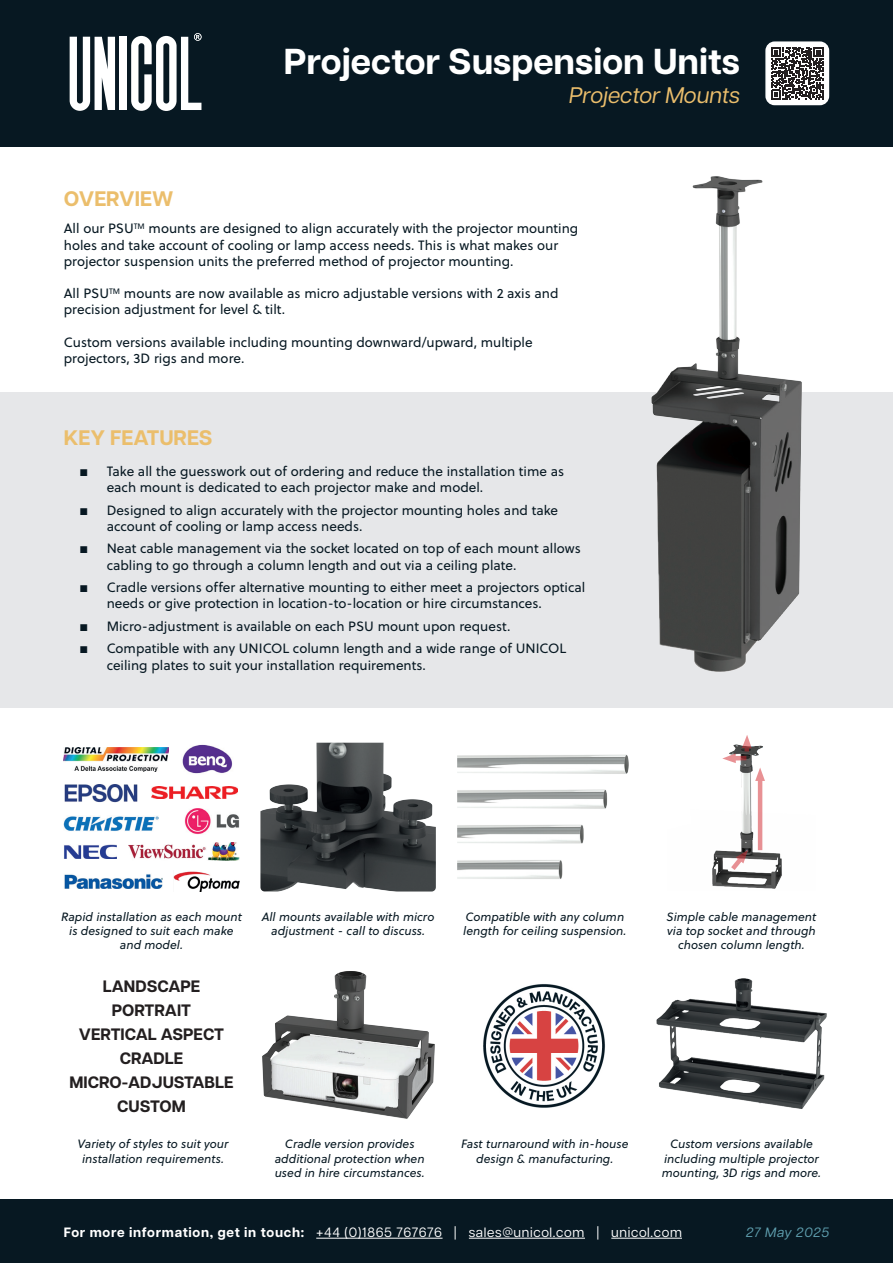
<style>
.page{position:relative;width:893px;height:1263px;background:#fff}
.page>*{position:absolute;margin:0;border:0;box-sizing:border-box;transform-origin:0 0}
.t1{font:700 36px "Articulat CF";color:#fff}
.t2{font:italic 22.5px "Articulat CF";color:#ebbe6c}
.t3{font:700 21px "Articulat CF";color:#ebbe6c}
.t4{font:700 16.5px/24px "Articulat CF";color:#231f20;text-align:center}
.t5{font:13.5px/16.2px "Soleil";color:#071822}
.t6{font:13.5px "Articulat CF";letter-spacing:.05em;color:#fff}
.t7{font:italic 13.5px "Articulat CF";letter-spacing:.05em;color:#5f9faf}
.t8{font:italic 12px/14.4px "Soleil";color:#071822;text-align:center}
.s1{font-weight:700}
</style>
<div class="page">
<div style="left:0;top:0;width:893px;height:147px;background:#071822"></div>
<div style="left:0;top:1199px;width:893px;height:64px;background:#071822"></div>
<svg style="left:131px;top:33px;width:70px;height:78px"></svg>
<div style="left:119px;top:37px;width:8px;height:73px;background:#fff"></div>
<svg style="left:70px;top:37px;width:45px;height:74px"></svg>
<hr style="left:316px;top:1238px;width:127px;height:1px;background:#fff">
<hr style="left:469px;top:1238px;width:116px;height:1px;background:#fff">
<hr style="left:611px;top:1238px;width:71px;height:1px;background:#fff">
<div style="left:766px;top:42px;width:62px;height:62px;background:#fff;border-radius:9px"></div>
<div style="left:765px;top:41px;width:64px;height:64px;border:2px solid #fff;border-radius:9px"></div>
<svg style="left:771px;top:47px;width:52px;height:53px"></svg>
<div style="left:0;top:392px;width:893px;height:316px;background:#e6e7e9"></div>
<img style="left:651px;top:176px;width:151px;height:496px">
<img style="left:457px;top:754px;width:172px;height:125px">
<img style="left:483px;top:984px;width:122px;height:124px">
<img style="left:712px;top:744px;width:70px;height:145px">
<img style="left:656px;top:978px;width:171px;height:131px">
<img style="left:260px;top:743px;width:176px;height:148px">
<img style="left:262px;top:971px;width:173px;height:148px">
<img style="left:182px;top:744px;width:51px;height:30px">
<img style="left:151px;top:787px;width:87px;height:12px">
<img style="left:64px;top:874px;width:99px;height:15px">
<img style="left:128px;top:842px;width:111px;height:18px">
<img style="left:64px;top:816px;width:94px;height:15px">
<img style="left:173px;top:871px;width:66px;height:20px">
<img style="left:64px;top:845px;width:53px;height:14px">
<img style="left:64px;top:748px;width:104px;height:24px">
<img style="left:185px;top:808px;width:54px;height:26px">
<img style="left:65px;top:784px;width:73px;height:18px">
<svg style="left:727px;top:850px;width:21px;height:24px"></svg>
<svg style="left:736px;top:756px;width:10px;height:4px"></svg>
<svg style="left:722px;top:753px;width:14px;height:10px"></svg>
<svg style="left:742px;top:735px;width:10px;height:16px"></svg>
<hr style="left:758px;top:777px;width:4px;height:73px;background:#e79094">
<svg style="left:755px;top:767px;width:10px;height:14px"></svg>
<h1 class="t1" style="left:284px;top:35px;width:457px">Projector Suspension Units</h1>
<h3 class="t3" style="left:64px;top:183px;width:111px">OVERVIEW</h3>
<h2 class="t2" style="left:569px;top:79px;width:172px">Projector Mounts</h2>
<p class="t5" style="left:64px;top:220px;width:516px">All our PSU<sup>TM</sup> mounts are designed to align accurately with the projector mounting holes and take account of cooling or lamp access needs. This is what makes our projector suspension units the preferred method of projector mounting.</p>
<p class="t5" style="left:64px;top:285px;width:496px">All PSU<sup>TM</sup> mounts are now available as micro adjustable versions with 2 axis and precision adjustment for level &amp; tilt.</p>
<p class="t5" style="left:64px;top:334px;width:470px">Custom versions available including mounting downward/upward, multiple projectors, 3D rigs and more.</p>
<h3 class="t3" style="left:64px;top:423px;width:150px">KEY FEATURES</h3>
<p class="t5" style="left:107px;top:463px;width:459px">Take all the guesswork out of ordering and reduce the installation time as each mount is dedicated to each projector make and model.</p>
<p class="t5" style="left:107px;top:501px;width:453px">Designed to align accurately with the projector mounting holes and take account of cooling or lamp access needs.</p>
<p class="t5" style="left:107px;top:540px;width:476px">Neat cable management via the socket located on top of each mount allows cabling to go through a column length and out via a ceiling plate.</p>
<p class="t5" style="left:107px;top:579px;width:480px">Cradle versions offer alternative mounting to either meet a projectors optical needs or give protection in location-to-location or hire circumstances.</p>
<p class="t5" style="left:107px;top:614px;width:461px;line-height:22.5px">Micro-adjustment is available on each PSU mount upon request.<br>Compatible with any UNICOL column length and a wide range of UNICOL</p>
<p class="t5" style="left:107px;top:656px;width:321px">ceiling plates to suit your installation requirements.</p>
<p class="t8" style="left:61px;top:909px;width:182px">Rapid installation as each mount is designed to suit each make and model.</p>
<p class="t4" style="left:69px;top:973px;width:166px">LANDSCAPE<br>PORTRAIT<br>VERTICAL ASPECT<br>CRADLE<br>MICRO-ADJUSTABLE<br>CUSTOM</p>
<p class="t8" style="left:78px;top:1137px;width:153px">Variety of styles to suit your installation requirements.</p>
<p class="t8" style="left:262px;top:909px;width:174px">All mounts available with micro adjustment - call to discuss.</p>
<p class="t8" style="left:275px;top:1137px;width:152px">Cradle version provides additional protection when used in hire circumstances.</p>
<p class="t8" style="left:463px;top:909px;width:165px;text-align:left">Compatible with any column length for ceiling suspension.</p>
<p class="t8" style="left:461px;top:1137px;width:169px">Fast turnaround with in-house design &amp; manufacturing.</p>
<p class="t8" style="left:666px;top:909px;width:151px">Simple cable management via top socket and through chosen column length.</p>
<p class="t8" style="left:662px;top:1137px;width:161px">Custom versions available including multiple projector mounting, 3D rigs and more.</p>
<p class="t6" style="left:64px;top:1222px;width:620px"><span class="s1">For more information, get in touch:</span> +44 (0)1865 767676 | sales@unicol.com | unicol.com</p>
<p class="t7" style="left:746px;top:1222px;width:84px">27 May 2025</p>
</div>
